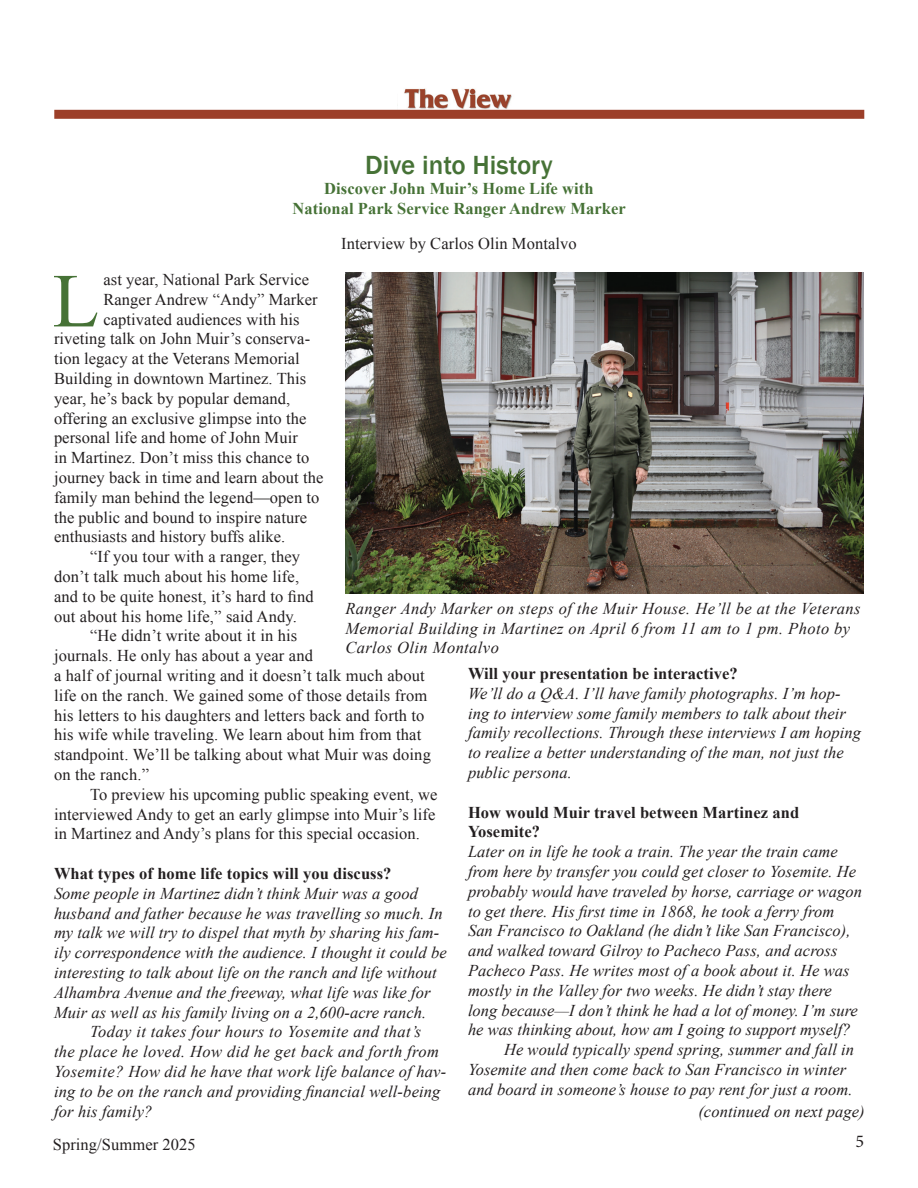
<style>
.page{position:relative;width:918px;height:1188px;background:#fff}
.page>*{position:absolute;margin:0;border:0;box-sizing:border-box;transform-origin:0 0}
.t1{font:76.35px "Times New Roman";color:#467236}
.t2{font:500 27px "Franklin Gothic";color:#467236}
.t3{font:18px "Minion Pro";color:#231f20}
.t4{font:italic 16.5px/19.8px "Times New Roman";letter-spacing:.005em;color:#231f20}
.t5{font:16.5px "Times New Roman";letter-spacing:.005em;color:#231f20}
.t6{font:italic 16.5px/19.8px "Times New Roman";letter-spacing:.025em;color:#231f20}
.t7{font:700 16.5px/19.8px "Times New Roman";letter-spacing:.005em;color:#231f20}
.t8{font:700 16.5px/19.8px "Times New Roman";letter-spacing:.005em;color:#467236;text-align:center}
</style>
<div class="page">
<img style="left:398px;top:88px;width:116px;height:22px">
<div style="left:54px;top:110px;width:810px;height:9px;background:#9c3f29"></div>
<img style="left:345px;top:273px;width:519px;height:321px">
<h2 class="t2" style="left:365px;top:149px;width:189px">Dive into History</h2>
<p class="t8" style="left:293px;top:178px;width:335px">Discover John Muir’s Home Life with<br>National Park Service Ranger Andrew Marker</p>
<p class="t5" style="left:341px;top:232px;width:237px">Interview by Carlos Olin Montalvo</p>
<p class="t5" style="left:104px;top:268px;width:207px">ast year, National Park Service</p>
<p class="t5" style="left:104px;top:288px;width:216px">Ranger Andrew “Andy” Marker</p>
<p class="t5" style="left:104px;top:308px;width:198px">captivated audiences with his</p>
<p class="t5" style="left:54px;top:328px;width:258px">riveting talk on John Muir’s conserva-</p>
<p class="t5" style="left:54px;top:348px;width:247px">tion legacy at the Veterans Memorial</p>
<p class="t5" style="left:54px;top:367px;width:254px">Building in downtown Martinez. This</p>
<p class="t5" style="left:54px;top:387px;width:238px">year, he’s back by popular demand,</p>
<p class="t5" style="left:54px;top:407px;width:254px">offering an exclusive glimpse into the</p>
<p class="t5" style="left:54px;top:427px;width:245px">personal life and home of John Muir</p>
<p class="t5" style="left:54px;top:447px;width:257px">in Martinez. Don’t miss this chance to</p>
<p class="t5" style="left:54px;top:466px;width:271px">journey back in time and learn about the</p>
<p class="t5" style="left:54px;top:486px;width:267px">family man behind the legend—open to</p>
<p class="t5" style="left:54px;top:506px;width:255px">the public and bound to inspire nature</p>
<p class="t5" style="left:54px;top:526px;width:233px">enthusiasts and history buffs alike.</p>
<p class="t5" style="left:90px;top:546px;width:212px">“If you tour with a ranger, they</p>
<p class="t5" style="left:54px;top:565px;width:247px">don’t talk much about his home life,</p>
<p class="t5" style="left:54px;top:585px;width:261px">and to be quite honest, it’s hard to find</p>
<p class="t5" style="left:54px;top:605px;width:245px">out about his home life,” said Andy.</p>
<p class="t5" style="left:90px;top:625px;width:209px">“He didn’t write about it in his</p>
<p class="t5" style="left:54px;top:645px;width:261px">journals. He only has about a year and</p>
<p class="t5" style="left:54px;top:664px;width:372px">a half of journal writing and it doesn’t talk much about</p>
<p class="t5" style="left:54px;top:684px;width:375px">life on the ranch. We gained some of those details from</p>
<p class="t5" style="left:54px;top:704px;width:372px">his letters to his daughters and letters back and forth to</p>
<p class="t5" style="left:54px;top:724px;width:369px">his wife while traveling. We learn about him from that</p>
<p class="t5" style="left:54px;top:744px;width:378px">standpoint. We’ll be talking about what Muir was doing</p>
<p class="t5" style="left:54px;top:763px;width:97px">on the ranch.”</p>
<p class="t5" style="left:90px;top:783px;width:349px">To preview his upcoming public speaking event, we</p>
<p class="t5" style="left:54px;top:803px;width:383px">interviewed Andy to get an early glimpse into Muir’s life</p>
<p class="t5" style="left:54px;top:823px;width:368px">in Martinez and Andy’s plans for this special occasion.</p>
<p class="t7" style="left:54px;top:863px;width:339px">What types of home life topics will you discuss?</p>
<p class="t4" style="left:54px;top:883px;width:365px">Some people in Martinez didn’t think Muir was a good</p>
<p class="t4" style="left:54px;top:903px;width:390px">husband and father because he was travelling so much. In</p>
<p class="t4" style="left:54px;top:923px;width:387px">my talk we will try to dispel that myth by sharing his fam-</p>
<p class="t4" style="left:54px;top:942px;width:394px">ily correspondence with the audience. I thought it could be</p>
<p class="t4" style="left:54px;top:962px;width:384px">interesting to talk about life on the ranch and life without</p>
<p class="t4" style="left:54px;top:982px;width:378px">Alhambra Avenue and the freeway, what life was like for</p>
<p class="t4" style="left:54px;top:1002px;width:374px">Muir as well as his family living on a 2,600-acre ranch.</p>
<p class="t6" style="left:90px;top:1022px;width:333px">Today it takes four hours to Yosemite and that’s</p>
<p class="t6" style="left:54px;top:1041px;width:387px">the place he loved. How did he get back and forth from</p>
<p class="t4" style="left:54px;top:1061px;width:394px">Yosemite? How did he have that work life balance of hav-</p>
<p class="t4" style="left:54px;top:1081px;width:388px">ing to be on the ranch and providing financial well-being</p>
<p class="t4" style="left:54px;top:1101px;width:100px">for his family?</p>
<h1 class="t1" style="left:52px;top:250px;width:48px">L</h1>
<p class="t6" style="left:345px;top:598px;width:517px">Ranger Andy Marker on steps of the Muir House. He’ll be at the Veterans<br>Memorial Building in Martinez on April 6 from 11 am to 1 pm. Photo by<br>Carlos Olin Montalvo</p>
<p class="t7" style="left:468px;top:663px;width:271px">Will your presentation be interactive?</p>
<p class="t4" style="left:468px;top:683px;width:395px">We’ll do a Q&amp;A. I’ll have family photographs. I’m hop&shy;ing to interview some family members to talk about their family recollections. Through these interviews I am hoping to realize a better understanding of the man, not just the public persona.</p>
<p class="t7" style="left:468px;top:802px;width:333px">How would Muir travel between Martinez and<br>Yosemite?</p>
<p class="t4" style="left:468px;top:841px;width:371px">Later on in life he took a train. The year the train came</p>
<p class="t4" style="left:468px;top:861px;width:390px">from here by transfer you could get closer to Yosemite. He</p>
<p class="t4" style="left:468px;top:881px;width:395px">probably would have traveled by horse, carriage or wagon</p>
<p class="t4" style="left:468px;top:901px;width:368px">to get there. His first time in 1868, he took a ferry from</p>
<p class="t4" style="left:468px;top:921px;width:384px">San Francisco to Oakland (he didn’t like San Francisco),</p>
<p class="t4" style="left:468px;top:940px;width:371px">and walked toward Gilroy to Pacheco Pass, and across</p>
<p class="t4" style="left:468px;top:960px;width:383px">Pacheco Pass. He writes most of a book about it. He was</p>
<p class="t4" style="left:468px;top:980px;width:365px">mostly in the Valley for two weeks. He didn’t stay there</p>
<p class="t4" style="left:468px;top:1000px;width:391px">long because—I don’t think he had a lot of money. I’m sure</p>
<p class="t4" style="left:468px;top:1020px;width:384px">he was thinking about, how am I going to support myself?</p>
<p class="t4" style="left:504px;top:1039px;width:352px">He would typically spend spring, summer and fall in</p>
<p class="t4" style="left:468px;top:1059px;width:380px">Yosemite and then come back to San Francisco in winter</p>
<p class="t4" style="left:468px;top:1079px;width:386px">and board in someone’s house to pay rent for just a room.</p>
<p class="t4" style="left:698px;top:1101px;width:168px">(continued on next page)</p>
<p class="t5" style="left:53px;top:1133px;width:145px">Spring/Summer 2025</p>
<p class="t3" style="left:855px;top:1129px;width:10px">5</p>
</div>
